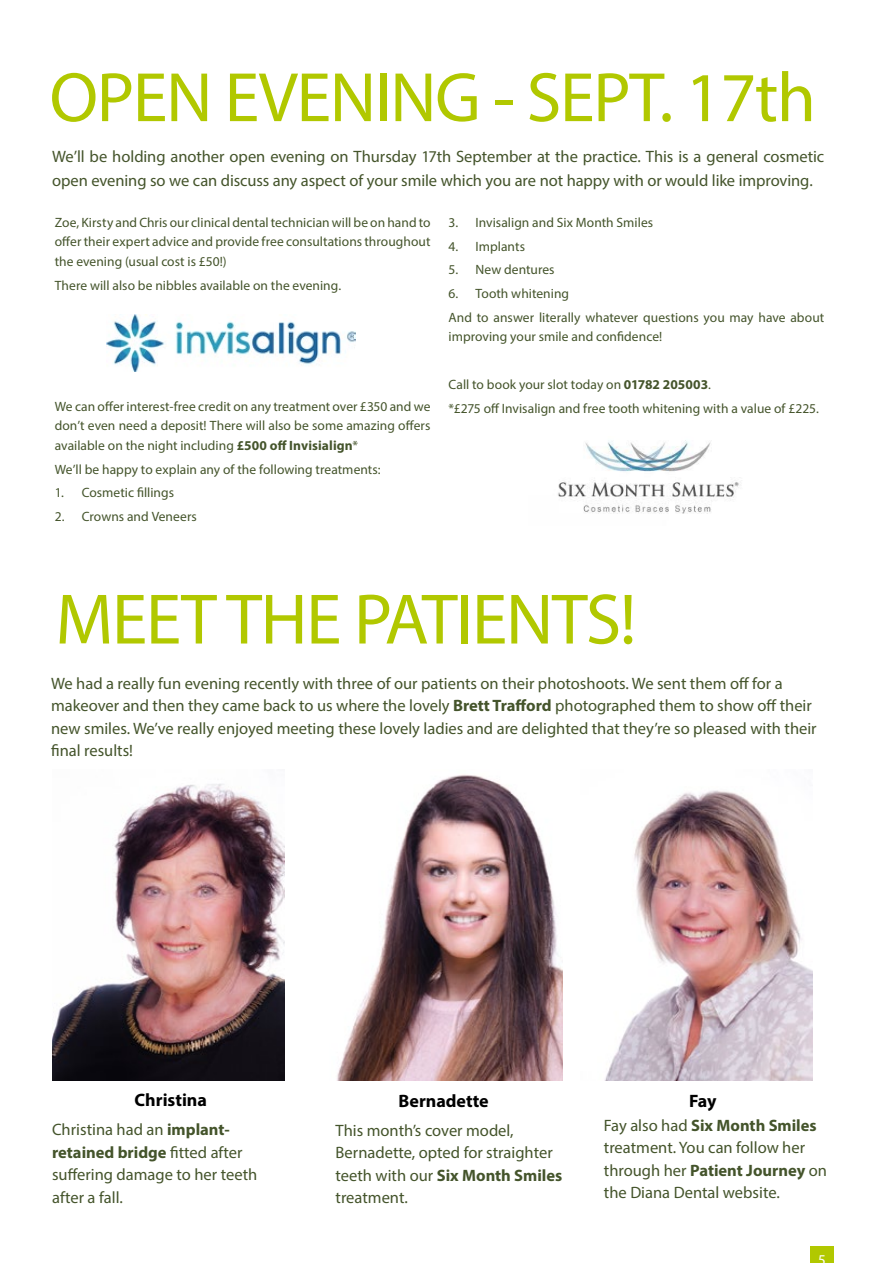
<style>
.page{position:relative;width:893px;height:1263px;background:#fff}
.page>*{position:absolute;margin:0;border:0;box-sizing:border-box;transform-origin:0 0}
.t1{font:72px "Myriad Pro";letter-spacing:-.02em;color:#b1c800}
.t2{font:70.5px "Myriad Pro";letter-spacing:-.02em;color:#b1c800}
.t3{font:700 18px "Myriad Pro";color:#000}
.t4{font:16.5px/22.5px "Myriad Pro";color:#44542b}
.t5{font:15px "Myriad Pro";color:#fff}
.t6{font:13.5px/19.5px "Myriad Pro";color:#44542b;text-align:justify}
.s1{font-weight:700}
</style>
<div class="page">
<img style="left:106px;top:315px;width:249px;height:57px">
<img style="left:558px;top:440px;width:181px;height:74px">
<img style="left:52px;top:784px;width:233px;height:296px">
<img style="left:605px;top:790px;width:207px;height:290px">
<img style="left:337px;top:775px;width:225px;height:305px">
<div style="left:810px;top:1247px;width:23px;height:16px;background:#b1c800"></div>
<h2 class="t2" style="left:50px;top:54px;width:768px">OPEN EVENING - SEPT. 17th</h2>
<p class="t4" style="left:52px;top:144px;width:774px;line-height:24px">We’ll be holding another open evening on Thursday 17th September at the practice. This is a general cosmetic open evening so we can discuss any aspect of your smile which you are not happy with or would like improving.</p>
<p class="t6" style="left:55px;top:212px;width:377px">Zoe, Kirsty and Chris our clinical dental technician will be on hand to offer their expert advice and provide free consultations throughout the evening (usual cost is £50!)</p>
<p class="t6" style="left:55px;top:275px;width:288px">There will also be nibbles available on the evening.</p>
<p class="t6" style="left:55px;top:396px;width:377px">We can offer interest-free credit on any treatment over £350 and we don’t even need a deposit! There will also be some amazing offers available on the night including <span class="s1">£500 off Invisialign</span>*</p>
<p class="t6" style="left:55px;top:459px;width:327px">We’ll be happy to explain any of the following treatments:</p>
<p class="t6" style="left:55px;top:483px;width:121px">1. Cosmetic fillings</p>
<p class="t6" style="left:55px;top:507px;width:144px">2. Crowns and Veneers</p>
<p class="t6" style="left:448px;top:212px;width:206px">3. Invisalign and Six Month Smiles</p>
<p class="t6" style="left:448px;top:236px;width:78px">4. Implants</p>
<p class="t6" style="left:448px;top:260px;width:108px">5. New dentures</p>
<p class="t6" style="left:448px;top:281px;width:377px;line-height:23.7px">6. Tooth whitening<br>And to answer literally whatever questions you may have about</p>
<p class="t6" style="left:448px;top:327px;width:215px">improving your smile and confidence!</p>
<p class="t6" style="left:448px;top:372px;width:372px;line-height:23.7px">Call to book your slot today on <span class="s1">01782 205003</span>.<br>*£275 off Invisalign and free tooth whitening with a value of £225.</p>
<h1 class="t1" style="left:55px;top:575px;width:582px">MEET THE PATIENTS!</h1>
<p class="t4" style="left:51px;top:672px;width:767px">We had a really fun evening recently with three of our patients on their photoshoots. We sent them off for a makeover and then they came back to us where the lovely <span class="s1">Brett Trafford</span> photographed them to show off their new smiles. We’ve really enjoyed meeting these lovely ladies and are delighted that they’re so pleased with their final results!</p>
<p class="t3" style="left:135px;top:1088px;width:74px">Christina</p>
<p class="t3" style="left:398px;top:1089px;width:92px">Bernadette</p>
<p class="t3" style="left:689px;top:1090px;width:29px">Fay</p>
<p class="t4" style="left:52px;top:1118px;width:207px">Christina had an <span class="s1">implant&shy;retained bridge</span> fitted after suffering damage to her teeth after a fall.</p>
<p class="t4" style="left:336px;top:1119px;width:228px">This month’s cover model,<br>Bernadette, opted for straighter teeth with our <span class="s1">Six Month Smiles </span>treatment.</p>
<p class="t4" style="left:604px;top:1114px;width:225px">Fay also had <span class="s1">Six Month Smiles </span>treatment. You can follow her through her <span class="s1">Patient Journey</span> on the Diana Dental website.</p>
<p class="t5" style="left:818px;top:1251px;width:9px">5</p>
</div>
